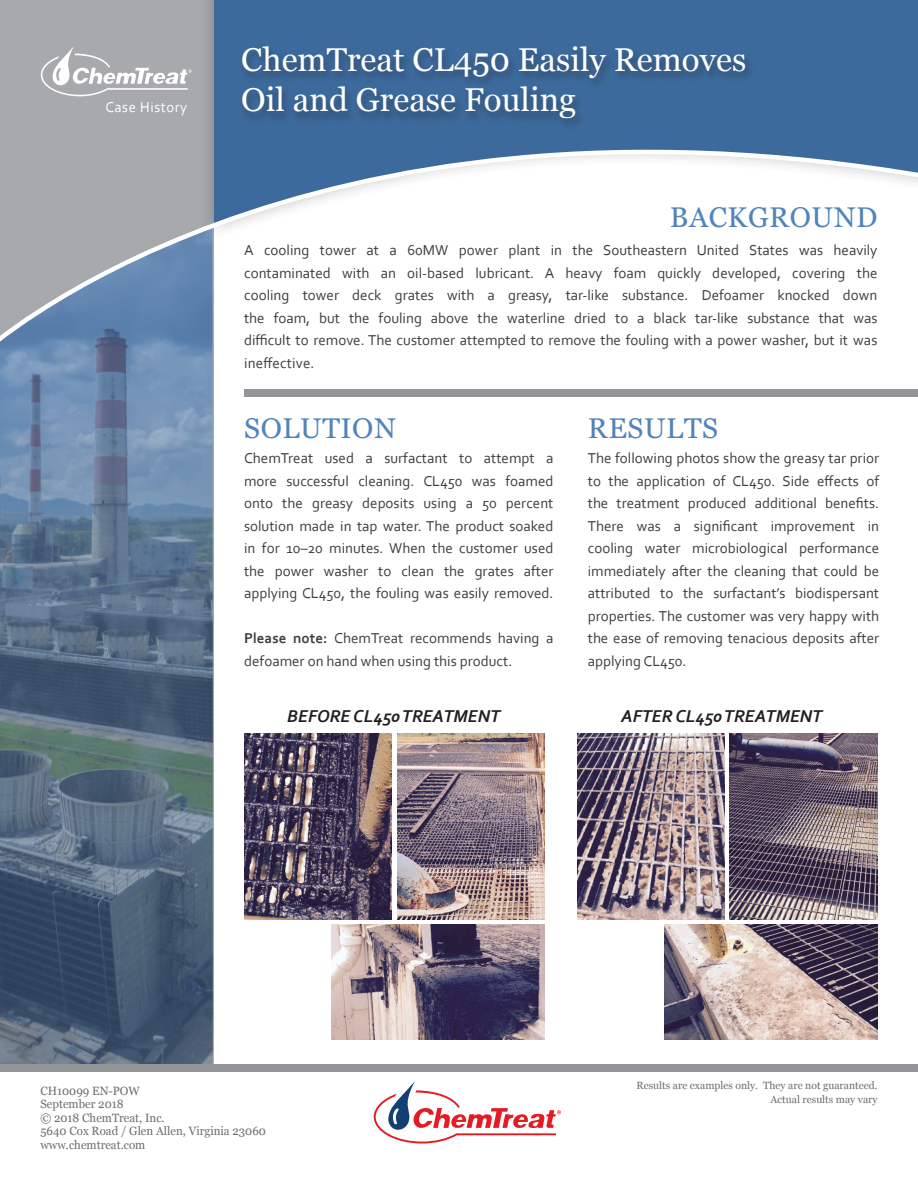
<style>
.page{position:relative;width:918px;height:1188px;background:#fff}
.page>*{position:absolute;margin:0;border:0;box-sizing:border-box;transform-origin:0 0}
.t1{font:33px/40.5px "Georgia";color:#fff}
.t2{font:28.5px "Georgia";letter-spacing:.02em;color:#5184bb}
.t3{font:italic 700 18px "Corbel";color:#231f20}
.t4{font:15px/22.5px "Corbel";color:#3e3e3f;text-align:justify}
.t5{font:15px "Corbel";letter-spacing:.04em;color:#fff}
.t6{font:12px/13.5px "Georgia";color:#6c6d70;scale:.96 1}
.t7{font:10.5px/13.5px "Georgia";color:#6c6d70;text-align:right}
.s1{font-weight:700}
</style>
<div class="page">
<div style="left:0;top:0;width:213px;height:1034px;background:#a8a9ad"></div>
<svg style="left:0;top:358px;width:214px;height:706px;background:#586e86"></svg>
<svg style="left:374px;top:1081px;width:187px;height:63px"></svg>
<div style="left:214px;top:0;width:704px;height:67px;background:#3c6a9d"></div>
<div style="left:239px;top:45px;width:516px;height:86px;background:#231f20;opacity:.24"></div>
<svg style="left:43px;top:46px;width:67px;height:21px"></svg>
<div style="left:0;top:1064px;width:918px;height:8px;background:#939598"></div>
<div style="left:244px;top:389px;width:674px;height:8px;background:#939598"></div>
<svg style="left:0;top:67px;width:918px;height:291px"></svg>
<img style="left:244px;top:734px;width:148px;height:185px">
<img style="left:577px;top:734px;width:148px;height:185px">
<img style="left:397px;top:734px;width:148px;height:185px">
<img style="left:730px;top:734px;width:148px;height:185px">
<img style="left:332px;top:925px;width:213px;height:115px">
<img style="left:664px;top:925px;width:214px;height:115px">
<p class="t5" style="left:105px;top:98px;width:83px">Case History</p>
<h1 class="t1" style="left:241px;top:40px;width:506px">ChemTreat CL450 Easily Removes<br>Oil and Grease Fouling</h1>
<h2 class="t2" style="left:670px;top:200px;width:209px">BACKGROUND</h2>
<p class="t4" style="left:244px;top:239px;width:635px">A cooling tower at a 60MW power plant in the Southeastern United States was heavily contaminated with an oil-based lubricant. A heavy foam quickly developed, covering the cooling tower deck grates with a greasy, tar-like substance. Defoamer knocked down the foam, but the fouling above the waterline dried to a black tar-like substance that was difficult to remove. The customer attempted to remove the fouling with a power washer, but it was ineffective.</p>
<h2 class="t2" style="left:244px;top:411px;width:153px">SOLUTION</h2>
<p class="t4" style="left:244px;top:447px;width:311px">ChemTreat used a surfactant to attempt a more successful cleaning. CL450 was foamed onto the greasy deposits using a 50 percent solution made in tap water. The product soaked in for 10–20 minutes. When the customer used the power washer to clean the grates after applying CL450, the fouling was easily removed.</p>
<p class="t4" style="left:244px;top:627px;width:311px"><span class="s1">Please note:</span> ChemTreat recommends having a defoamer on hand when using this product.</p>
<h2 class="t2" style="left:588px;top:411px;width:132px">RESULTS</h2>
<p class="t4" style="left:588px;top:447px;width:293px">The following photos show the greasy tar prior to the application of CL450. Side effects of the treatment produced additional benefits.<br>There was a significant improvement in cooling water microbiological performance immediately after the cleaning that could be attributed to the surfactant’s biodispersant properties. The customer was very happy with the ease of removing tenacious deposits after applying CL450.</p>
<p class="t3" style="left:287px;top:705px;width:215px">BEFORE CL450 TREATMENT</p>
<p class="t3" style="left:621px;top:705px;width:203px">AFTER CL450 TREATMENT</p>
<p class="t6" style="left:40px;top:1084px;width:236px">CH10099 EN-POW<br>September 2018<br>© 2018 ChemTreat, Inc.<br>5640 Cox Road / Glen Allen, Virginia 23060 www.chemtreat.com</p>
<p class="t7" style="left:636px;top:1079px;width:243px">Results are examples only. They are not guaranteed.<br>Actual results may vary</p>
</div>
